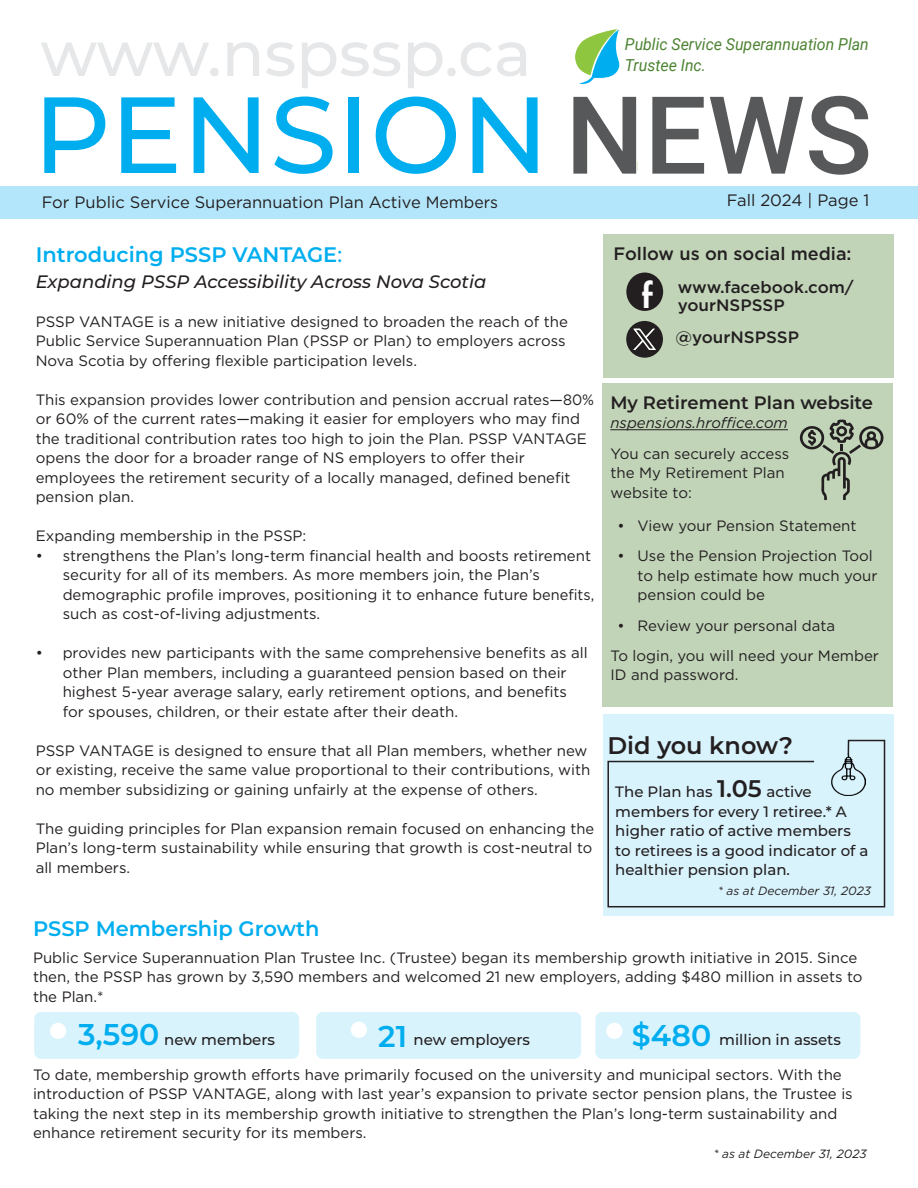
<style>
.page{position:relative;width:918px;height:1188px;background:#fff}
.page>*{position:absolute;margin:0;border:0;box-sizing:border-box;transform-origin:0 0}
.t1{font:500 108px "Montserrat";color:#00aeef}
.t2{font:500 63px "Montserrat";color:#e6e7e9}
.numbers{font:600 37.5px "Futura PT";color:#fff}
._2021_-_body_text_white{font:600 30px "Montserrat";color:#00aeef}
._2023_-_body_text{font:600 24px "Montserrat";color:#231f20}
._2021_-_body_text_white-2{font:600 21px "Montserrat";color:#00aeef}
.t3{font:italic 500 18px "Montserrat";color:#231f20}
.t4{font:600 18px "Montserrat";color:#231f20}
.t5{font:500 18px "Gotham";color:#231f20}
.t6{font:16.5px "Gotham";color:#231f20}
.t7{font:italic 16.5px "Roboto";color:#4d8333;scale:.96 1}
.t8{font:500 16.5px "Gotham";color:#231f20}
._2021_-_body_text_white-3{font:15px/19.5px "Gotham";color:#231f20}
._2023_-_body_text-2{font:500 15px/19.5px "Montserrat";color:#231f20}
._2023_-_at_a_glance_labels{font:500 15px "Montserrat";color:#231f20}
.t9{font:italic 15px "Gotham";color:#231f20}
._2021_-_body_text_white-4{font:italic 12px "Gotham";color:#231f20}
.s1{font-family:"Roboto";color:#57585a}
.s2{font-weight:500}
.s3{font-weight:600;font-size:24px}
</style>
<div class="page">
<div style="left:316px;top:1012px;width:265px;height:47px;background:#d9f3fd;border-radius:7px"></div>
<div style="left:595px;top:1012px;width:265px;height:47px;background:#d9f3fd;border-radius:7px"></div>
<div style="left:34px;top:1012px;width:265px;height:47px;background:#d9f3fd;border-radius:7px"></div>
<div style="left:603px;top:235px;width:290px;height:143px;background:#c1d4b8"></div>
<div style="left:0;top:186px;width:918px;height:33px;background:#b3e6fa"></div>
<img style="left:576px;top:29px;width:44px;height:55px">
<div style="left:626px;top:273px;width:37px;height:38px;background:#231f20;border-radius:50%"></div>
<svg style="left:626px;top:321px;width:37px;height:37px"></svg>
<div style="left:606px;top:1023px;width:17px;height:16px;background:#fff;border-radius:50%"></div>
<div style="left:351px;top:1022px;width:16px;height:16px;background:#fff;border-radius:50%"></div>
<div style="left:50px;top:1023px;width:16px;height:16px;background:#fff;border-radius:50%"></div>
<div style="left:603px;top:714px;width:290px;height:202px;background:#d9f3fd"></div>
<svg style="left:607px;top:739px;width:279px;height:169px"></svg>
<div style="left:602px;top:383px;width:291px;height:324px;background:#c1d4b8"></div>
<hr style="left:610px;top:429px;width:178px;height:1px;background:#231f20">
<svg style="left:800px;top:419px;width:84px;height:81px"></svg>
<p class="t2" style="left:40px;top:10px;width:493px">www.nspssp.ca</p>
<p class="t7" style="left:625px;top:33px;width:256px">Public Service Superannuation Plan</p>
<p class="t7" style="left:625px;top:54px;width:86px">Trustee Inc.</p>
<p class="t1" style="left:33px;top:59px;width:841px">PENSION <span class="s1">NEWS</span></p>
<p class="t6" style="left:42px;top:192px;width:458px">For Public Service Superannuation Plan Active Members</p>
<p class="t6" style="left:727px;top:190px;width:144px">Fall 2024 | Page 1</p>
<p class="_2021_-_body_text_white-2" style="left:36px;top:240px;width:308px">Introducing PSSP VANTAGE<span class="s2">:</span></p>
<p class="t3" style="left:36px;top:269px;width:452px">Expanding PSSP Accessibility Across Nova Scotia</p>
<p class="_2021_-_body_text_white-3" style="left:36px;top:312px;width:534px">PSSP VANTAGE is a new initiative designed to broaden the reach of the<br>Public Service Superannuation Plan (PSSP or Plan) to employers across<br>Nova Scotia by offering flexible participation levels.</p>
<p class="_2021_-_body_text_white-3" style="left:36px;top:390px;width:560px">This expansion provides lower contribution and pension accrual rates—80% or 60% of the current rates—making it easier for employers who may find the traditional contribution rates too high to join the Plan. PSSP VANTAGE opens the door for a broader range of NS employers to offer their employees the retirement security of a locally managed, defined benefit pension plan.</p>
<p class="_2021_-_body_text_white-3" style="left:36px;top:526px;width:272px">Expanding membership in the PSSP:</p>
<p class="_2021_-_body_text_white-3" style="left:63px;top:546px;width:533px;text-indent:-27px">• strengthens the Plan’s long-term financial health and boosts retirement security for all of its members. As more members join, the Plan’s demographic profile improves, positioning it to enhance future benefits, such as cost-of-living adjustments.</p>
<p class="_2021_-_body_text_white-3" style="left:63px;top:643px;width:526px;text-indent:-27px">• provides new participants with the same comprehensive benefits as all other Plan members, including a guaranteed pension based on their highest 5-year average salary, early retirement options, and benefits for spouses, children, or their estate after their death.</p>
<p class="_2021_-_body_text_white-3" style="left:36px;top:741px;width:556px">PSSP VANTAGE is designed to ensure that all Plan members, whether new or existing, receive the same value proportional to their contributions, with no member subsidizing or gaining unfairly at the expense of others.</p>
<p class="_2021_-_body_text_white-3" style="left:36px;top:819px;width:560px">The guiding principles for Plan expansion remain focused on enhancing the<br>Plan’s long-term sustainability while ensuring that growth is cost-neutral to all members.</p>
<p class="_2021_-_body_text_white-2" style="left:33px;top:914px;width:288px">PSSP Membership Growth</p>
<p class="t5" style="left:614px;top:241px;width:240px">Follow us on social media:</p>
<p class="t8" style="left:678px;top:276px;width:177px">www.facebook.com/</p>
<p class="numbers" style="left:642px;top:272px;width:12px">f</p>
<p class="t8" style="left:678px;top:294px;width:108px">yourNSPSSP</p>
<p class="t8" style="left:676px;top:327px;width:125px">@yourNSPSSP</p>
<p class="t4" style="left:610px;top:390px;width:264px">My Retirement Plan website</p>
<p class="t9" style="left:610px;top:413px;width:179px">nspensions.hroffice.com</p>
<p class="_2021_-_body_text_white-3" style="left:611px;top:444px;width:180px">You can securely access the My Retirement Plan website to:</p>
<p class="_2021_-_body_text_white-3" style="left:617px;top:516px;width:241px">• View your Pension Statement</p>
<p class="_2021_-_body_text_white-3" style="left:638px;top:546px;width:241px;text-indent:-20px">• Use the Pension Projection Tool to help estimate how much your pension could be</p>
<p class="_2021_-_body_text_white-3" style="left:617px;top:615px;width:219px">• Review your personal data</p>
<p class="_2021_-_body_text_white-3" style="left:611px;top:645px;width:270px">To login, you will need your Member<br>ID and password.</p>
<p class="_2023_-_body_text" style="left:607px;top:728px;width:187px">Did you know?</p>
<p class="_2023_-_body_text-2" style="left:615px;top:782px;width:255px">The Plan has <span class="s3">1.05</span> active members for every 1 retiree.* A higher ratio of active members to retirees is a good indicator of a healthier pension plan.</p>
<p class="_2021_-_body_text_white-4" style="left:718px;top:883px;width:155px">* as at December 31, 2023</p>
<p class="_2021_-_body_text_white-3" style="left:33px;top:947px;width:831px">Public Service Superannuation Plan Trustee Inc. (Trustee) began its membership growth initiative in 2015. Since then, the PSSP has grown by 3,590 members and welcomed 21 new employers, adding $480 million in assets to the Plan.*</p>
<p class="_2021_-_body_text_white" style="left:78px;top:1014px;width:83px">3,590</p>
<p class="_2023_-_at_a_glance_labels" style="left:164px;top:1029px;width:112px">new members</p>
<p class="_2021_-_body_text_white" style="left:378px;top:1015px;width:30px">21</p>
<p class="_2023_-_at_a_glance_labels" style="left:414px;top:1029px;width:118px">new employers</p>
<p class="_2021_-_body_text_white" style="left:632px;top:1014px;width:81px">$480</p>
<p class="_2023_-_at_a_glance_labels" style="left:719px;top:1029px;width:123px">million in assets</p>
<p class="_2021_-_body_text_white-3" style="left:33px;top:1064px;width:821px">To date, membership growth efforts have primarily focused on the university and municipal sectors. With the introduction of PSSP VANTAGE, along with last year’s expansion to private sector pension plans, the Trustee is taking the next step in its membership growth initiative to strengthen the Plan’s long-term sustainability and enhance retirement security for its members.</p>
<p class="_2021_-_body_text_white-4" style="left:713px;top:1146px;width:155px">* as at December 31, 2023</p>
</div>
